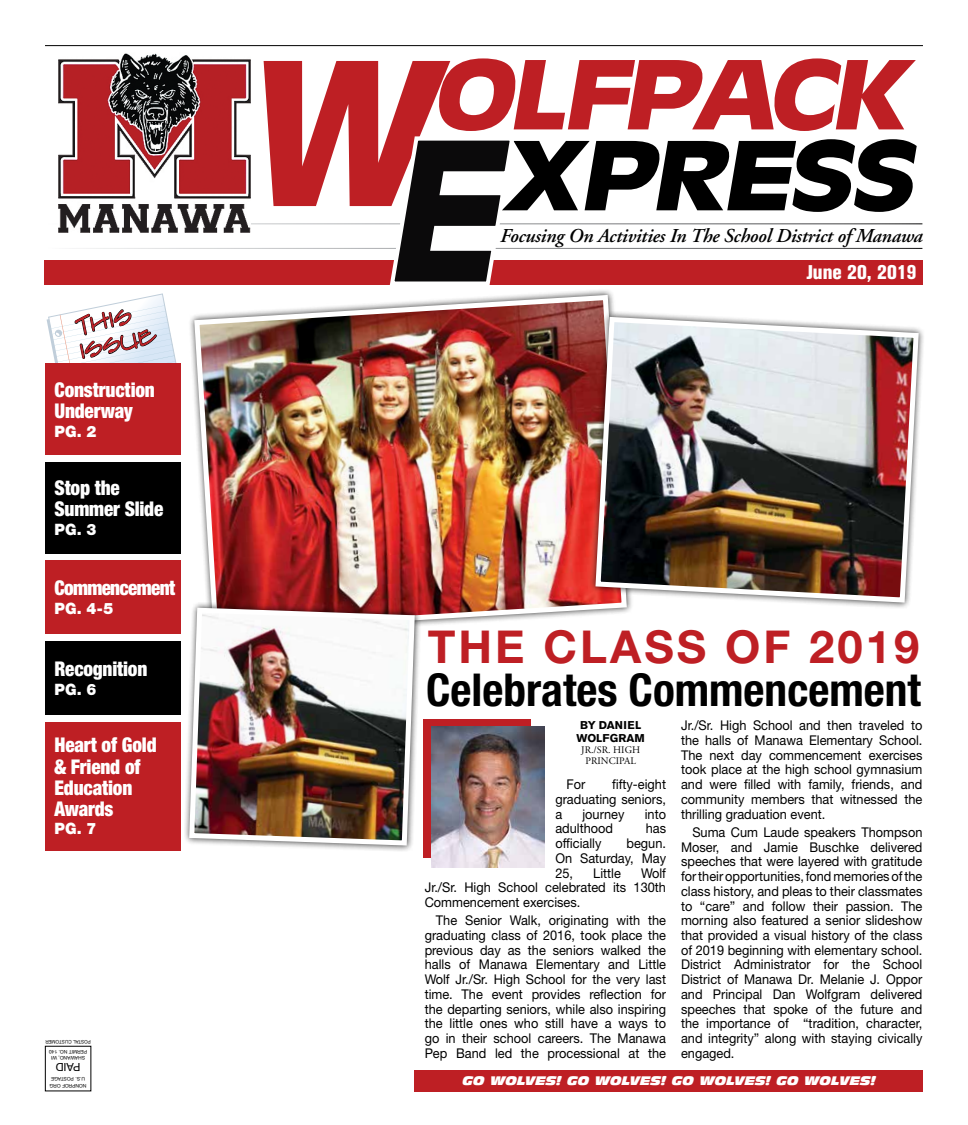
<style>
.page{position:relative;width:968px;height:1125px;background:#fff}
.page>*{position:absolute;margin:0;border:0;box-sizing:border-box;transform-origin:0 0}
.t1{font:700 condensed 45.38px "Helvetica Neue LT Std";color:#000}
.t2{font:700 45.38px "Helvetica Neue LT Std";letter-spacing:.07em;color:#be1f24}
.t3{font:23.75px/25px "Farfel ICG Felt Tip";color:#be1f24;scale:.8 1}
.t4{font:900 condensed 20.38px/21.1px "Helvetica Neue LT Std";letter-spacing:-.01em;color:#fff;scale:.95 1}
.t5{font:900 condensed 20.38px "Helvetica Neue LT Std";letter-spacing:-.035em;color:#fff;scale:.95 1}
.t6{font:italic 600 19.62px "Adobe Garamond";letter-spacing:-.01em;color:#000}
.t7{font:800 condensed 19.62px "Akzidenz Grotesk BE";color:#fff}
.t8{font:900 15.75px "Helvetica Neue LT Std";letter-spacing:.005em;color:#fff;scale:.95 1}
.t9{font:13.5px/14.8px "Helvetica Neue LT Std";color:#000;text-align:justify;scale:.95 1}
.t10{font:italic 12.12px "Antique Olive Nord";letter-spacing:.01em;color:#fff}
.t11{font:700 11.25px/12.5px "Akzidenz Grotesk BE";color:#000;text-align:center}
.t12{font:11.25px "Helvetica Neue LT Std";color:#000}
.t13{font:10px/11.2px "Adobe Garamond";color:#000;text-align:center}
.t14{font:5px/6.6px "Helvetica Neue LT Std";color:#000}
.t15{font:5px "Helvetica Neue LT Std";color:#000;scale:.93 1}
</style>
<div class="page">
<img style="left:192px;top:292px;width:437px;height:334px">
<hr style="left:45px;top:45px;width:877px;height:1px;background:#000">
<div style="left:44px;top:261px;width:878px;height:24px;background:#be1f24"></div>
<svg style="left:263px;top:58px;width:652px;height:148px;fill:#be1f24"></svg>
<svg style="left:387px;top:134px;width:529px;height:151px"></svg>
<img style="left:59px;top:53px;width:191px;height:179px">
<div style="left:415px;top:1070px;width:508px;height:21px;background:#be1f24"></div>
<svg style="left:47px;top:293px;width:133px;height:71px"></svg>
<div style="left:46px;top:364px;width:135px;height:91px;background:#be1f24"></div>
<div style="left:46px;top:462px;width:135px;height:91px;background:#000"></div>
<div style="left:46px;top:561px;width:135px;height:73px;background:#be1f24"></div>
<div style="left:46px;top:641px;width:135px;height:74px;background:#000"></div>
<div style="left:46px;top:722px;width:135px;height:128px;background:#be1f24"></div>
<div style="left:589px;top:311px;width:336px;height:298px;background:#000;opacity:.75"></div>
<img style="left:593px;top:314px;width:328px;height:291px">
<div style="left:423px;top:719px;width:108px;height:139px;background:#be1f24"></div>
<img style="left:431px;top:726px;width:113px;height:142px">
<div style="left:183px;top:601px;width:238px;height:251px;background:#000;opacity:.75"></div>
<img style="left:187px;top:605px;width:230px;height:243px">
<h2 class="t3" style="left:73px;top:314px;width:99px;rotate:-11deg">this issue</h2>
<h3 class="t4" style="left:54px;top:379px;width:107px">Construction<br>Underway</h3>
<p class="t8" style="left:54px;top:422px;width:46px">PG. 2</p>
<h3 class="t4" style="left:54px;top:477px;width:116px">Stop the<br>Summer Slide</h3>
<p class="t8" style="left:54px;top:520px;width:46px">PG. 3</p>
<h3 class="t5" style="left:54px;top:576px;width:128px">Commencement</h3>
<p class="t8" style="left:54px;top:599px;width:63px">PG. 4-5</p>
<h3 class="t4" style="left:54px;top:658px;width:99px">Recognition</h3>
<p class="t8" style="left:54px;top:680px;width:46px">PG. 6</p>
<h3 class="t4" style="left:54px;top:734px;width:109px">Heart of Gold &amp; Friend of<br>Education<br>Awards</h3>
<p class="t8" style="left:54px;top:819px;width:46px">PG. 7</p>
<p class="t15" style="left:91px;top:1044px;width:50px;rotate:-180deg">POSTAL CUSTOMER</p>
<p class="t14" style="left:87px;top:1062px;width:40px;text-align:center;rotate:-180deg">SHAWANO, WI<br>PERMIT NO. 140</p>
<p class="t12" style="left:80px;top:1074px;width:26px;rotate:-180deg">PAID</p>
<p class="t14" style="left:86px;top:1089px;width:38px;rotate:-180deg">NONPROF ORG<br>U.S. POSTAGE</p>
<h3 class="t6" style="left:500px;top:225px;width:424px">Focusing On Activities In The School District of Manawa</h3>
<h3 class="t7" style="left:806px;top:261px;width:112px">June 20, 2019</h3>
<h1 class="t2" style="left:427px;top:618px;width:493px">THE CLASS OF 2019</h1>
<h1 class="t1" style="left:426px;top:662px;width:496px">Celebrates Commencement</h1>
<p class="t11" style="left:576px;top:719px;width:70px">BY DANIEL<br>WOLFGRAM</p>
<p class="t13" style="left:581px;top:744px;width:60px">JR./SR. HIGH<br>PRINCIPAL</p>
<p class="t9" style="left:566px;top:777px;width:21px">For</p>
<p class="t9" style="left:681px;top:718px;width:255px">Jr./Sr. High School and then traveled to the halls of Manawa Elementary School.<br>The next day commencement exercises took place at the high school gymnasium and were filled with family, friends, and community members that witnessed the thrilling graduation event.</p>
<p class="t9" style="left:681px;top:825px;width:255px;text-indent:11px">Suma Cum Laude speakers Thompson Moser, and Jamie Buschke delivered speeches that were layered with gratitude for their opportunities, fond memories of the class history, and pleas to their classmates to “care” and follow their passion. The morning also featured a senior slideshow that provided a visual history of the class of 2019 beginning with elementary school.<br>District Administrator for the School District of Manawa Dr. Melanie J. Oppor and Principal Dan Wolfgram delivered speeches that spoke of the future and the importance of “tradition, character, and integrity” along with staying civically engaged.</p>
<p class="t9" style="left:555px;top:777px;width:118px;text-indent:57px">fifty-eight graduating seniors, a</p>
<p class="t9" style="left:582px;top:806px;width:46px">journey</p>
<p class="t9" style="left:644px;top:806px;width:24px">into</p>
<p class="t9" style="left:555px;top:821px;width:62px">adulthood</p>
<p class="t9" style="left:645px;top:821px;width:23px">has</p>
<p class="t9" style="left:555px;top:836px;width:50px">officially</p>
<p class="t9" style="left:555px;top:836px;width:118px;text-indent:71px">begun.<br>On Saturday, May 25,</p>
<p class="t9" style="left:424px;top:865px;width:255px;text-indent:216px">Wolf Jr./Sr. High School celebrated its 130th Commencement exercises.</p>
<p class="t9" style="left:424px;top:913px;width:255px;text-indent:11px">The Senior Walk, originating with the graduating class of 2016, took place the previous day as the seniors walked the halls of Manawa Elementary and Little Wolf Jr./Sr. High School for the very last time. The event provides reflection for the departing seniors, while also inspiring the little ones who still have a ways to go in their school careers. The Manawa Pep Band led the processional at the</p>
<p class="t9" style="left:593px;top:865px;width:31px">Little</p>
<p class="t10" style="left:462px;top:1073px;width:414px">GO WOLVES! GO WOLVES! GO WOLVES! GO WOLVES!</p>
</div>
